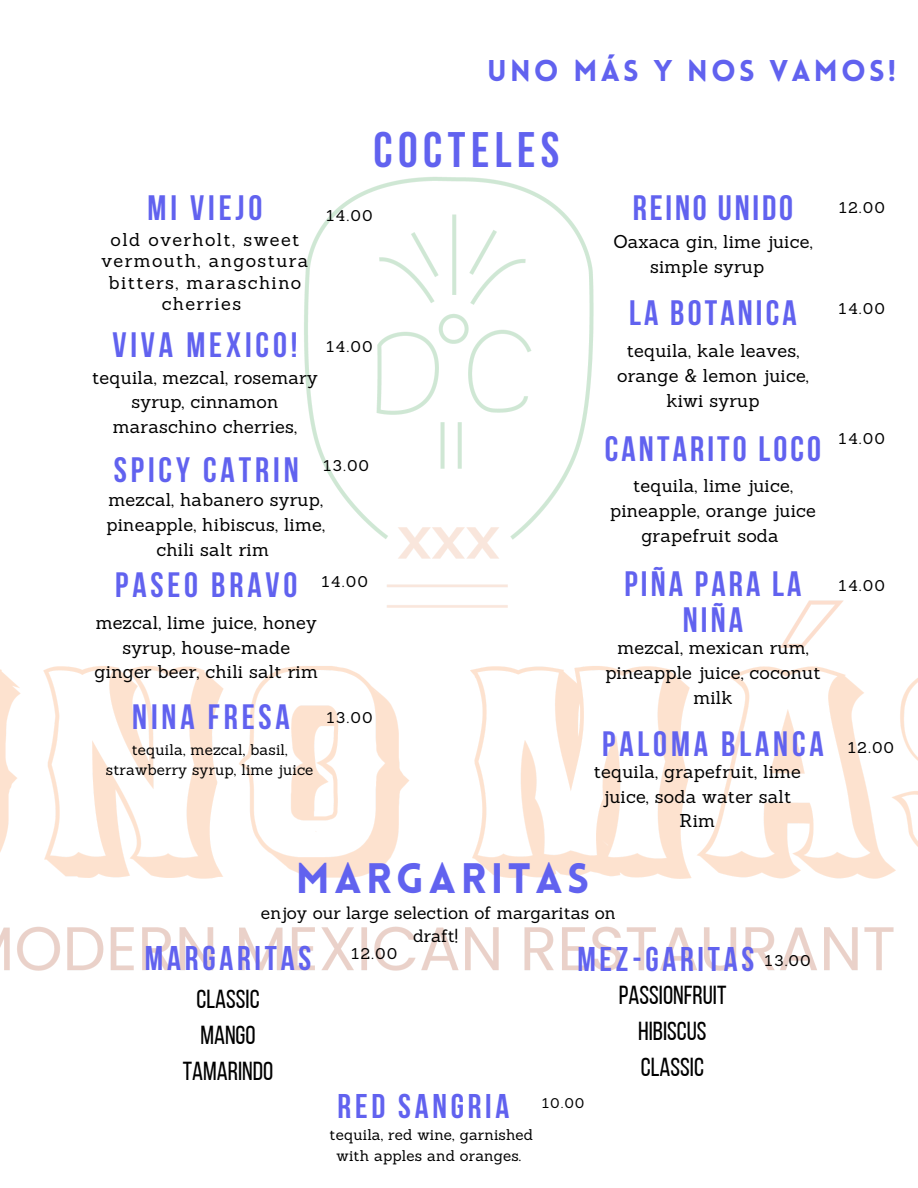
<style>
.page{position:relative;width:918px;height:1188px;background:#fff}
.page>*{position:absolute;margin:0;border:0;box-sizing:border-box;transform-origin:0 0}
.t1{font:700 49.65px "Bebas Neue";letter-spacing:.11em;color:#6162ef}
.t2{font:900 41.7px "Lovelo";letter-spacing:.11em;color:#6162ef}
.t3{font:700 35.1px "Bebas Neue";letter-spacing:.11em;color:#6162ef}
.t4{font:700 35.1px/36px "Bebas Neue";letter-spacing:.09em;color:#6162ef;text-align:center}
.t5{font:700 35.1px "Bebas Neue";letter-spacing:.08em;color:#6162ef}
.t6{font:700 34.2px "Bebas Neue";letter-spacing:.11em;color:#6162ef}
.t7{font:900 29.4px "Lovelo";letter-spacing:.11em;color:#6162ef}
.t8{font:26.1px "Bebas Neue";color:#000}
.t9{font:18.15px/24.8px "Sanchez";letter-spacing:.01em;color:#000;text-align:center}
.t10{font:18.15px/21.3px "Sanchez";letter-spacing:.075em;color:#000;text-align:center}
.t11{font:17.4px/23.7px "Sanchez";color:#000;text-align:center}
.t12{font:15.15px/20.2px "Sanchez";letter-spacing:.01em;color:#000;text-align:center}
.t13{font:13.65px "Sanchez";color:#000}
</style>
<div class="page">
<img style="left:0;top:177px;width:918px;height:794px">
<p class="t7" style="left:487px;top:59px;width:410px">UNO MÁS Y NOS VAMOS!</p>
<p class="t1" style="left:374px;top:130px;width:188px">COCTELES</p>
<p class="t3" style="left:148px;top:194px;width:116px">MI VIEJO</p>
<p class="t10" style="left:102px;top:229px;width:208px">old overholt, sweet vermouth, angostura bitters, maraschino cherries</p>
<p class="t3" style="left:112px;top:331px;width:187px">VIVA MEXICO!</p>
<p class="t9" style="left:92px;top:365px;width:227px">tequila, mezcal, rosemary syrup, cinnamon maraschino cherries,</p>
<p class="t12" style="left:327px;top:206px;width:47px">14.00</p>
<p class="t12" style="left:327px;top:336px;width:47px">14.00</p>
<p class="t3" style="left:114px;top:456px;width:186px">SPICY CATRIN</p>
<p class="t9" style="left:107px;top:487px;width:220px">mezcal, habanero syrup, pineapple, hibiscus, lime, chili salt rim</p>
<p class="t12" style="left:323px;top:455px;width:47px">13.00</p>
<p class="t3" style="left:115px;top:570px;width:184px">PASEO BRAVO</p>
<p class="t9" style="left:95px;top:610px;width:225px">mezcal, lime juice, honey syrup, house-made ginger beer, chili salt rim</p>
<p class="t12" style="left:322px;top:571px;width:47px">14.00</p>
<p class="t3" style="left:132px;top:703px;width:159px">NINA FRESA</p>
<p class="t12" style="left:106px;top:739px;width:209px">tequila, mezcal, basil, strawberry syrup, lime juice</p>
<p class="t12" style="left:327px;top:707px;width:47px">13.00</p>
<p class="t5" style="left:633px;top:194px;width:162px">REINO UNIDO</p>
<p class="t9" style="left:650px;top:229px;width:164px;text-align:left;text-indent:-37px">Oaxaca gin, lime juice, simple syrup</p>
<p class="t4" style="left:629px;top:298px;width:169px">LA BOTANICA</p>
<p class="t9" style="left:617px;top:338px;width:193px">tequila, kale leaves, orange &amp; lemon juice, kiwi syrup</p>
<p class="t4" style="left:605px;top:434px;width:218px">CANTARITO LOCO</p>
<p class="t9" style="left:610px;top:473px;width:207px">tequila, lime juice, pineapple, orange juice grapefruit soda</p>
<p class="t4" style="left:624px;top:569px;width:179px">PIÑA PARA LA<br>NIÑA</p>
<p class="t9" style="left:605px;top:635px;width:217px">mezcal, mexican rum, pineapple juice, coconut milk</p>
<p class="t3" style="left:602px;top:729px;width:223px">PALOMA BLANCA</p>
<p class="t9" style="left:594px;top:759px;width:209px">tequila, grapefruit, lime juice, soda water salt<br>Rim</p>
<p class="t2" style="left:296px;top:861px;width:295px">MARGARITAS</p>
<p class="t11" style="left:261px;top:900px;width:356px">enjoy our large selection of margaritas on draft!</p>
<p class="t6" style="left:145px;top:945px;width:168px">MARGARITAS</p>
<p class="t8" style="left:197px;top:989px;width:64px">CLASSIC</p>
<p class="t8" style="left:200px;top:1025px;width:57px">MANGO</p>
<p class="t8" style="left:183px;top:1061px;width:92px">TAMARINDO</p>
<p class="t12" style="left:351px;top:944px;width:47px">12.00</p>
<p class="t6" style="left:338px;top:1092px;width:173px">RED SANGRIA</p>
<p class="t12" style="left:330px;top:1125px;width:205px">tequila, red wine, garnished with apples and oranges.</p>
<p class="t6" style="left:577px;top:945px;width:178px">MEZ-GARITAS</p>
<p class="t8" style="left:619px;top:984px;width:109px">PASSIONFRUIT</p>
<p class="t8" style="left:638px;top:1020px;width:70px">HIBISCUS</p>
<p class="t8" style="left:641px;top:1056px;width:64px">CLASSIC</p>
<p class="t13" style="left:542px;top:1095px;width:43px">10.00</p>
<p class="t12" style="left:765px;top:950px;width:47px">13.00</p>
<p class="t12" style="left:839px;top:197px;width:47px">12.00</p>
<p class="t12" style="left:839px;top:299px;width:47px">14.00</p>
<p class="t12" style="left:839px;top:428px;width:47px">14.00</p>
<p class="t12" style="left:839px;top:575px;width:47px">14.00</p>
<p class="t12" style="left:848px;top:737px;width:47px">12.00</p>
</div>
